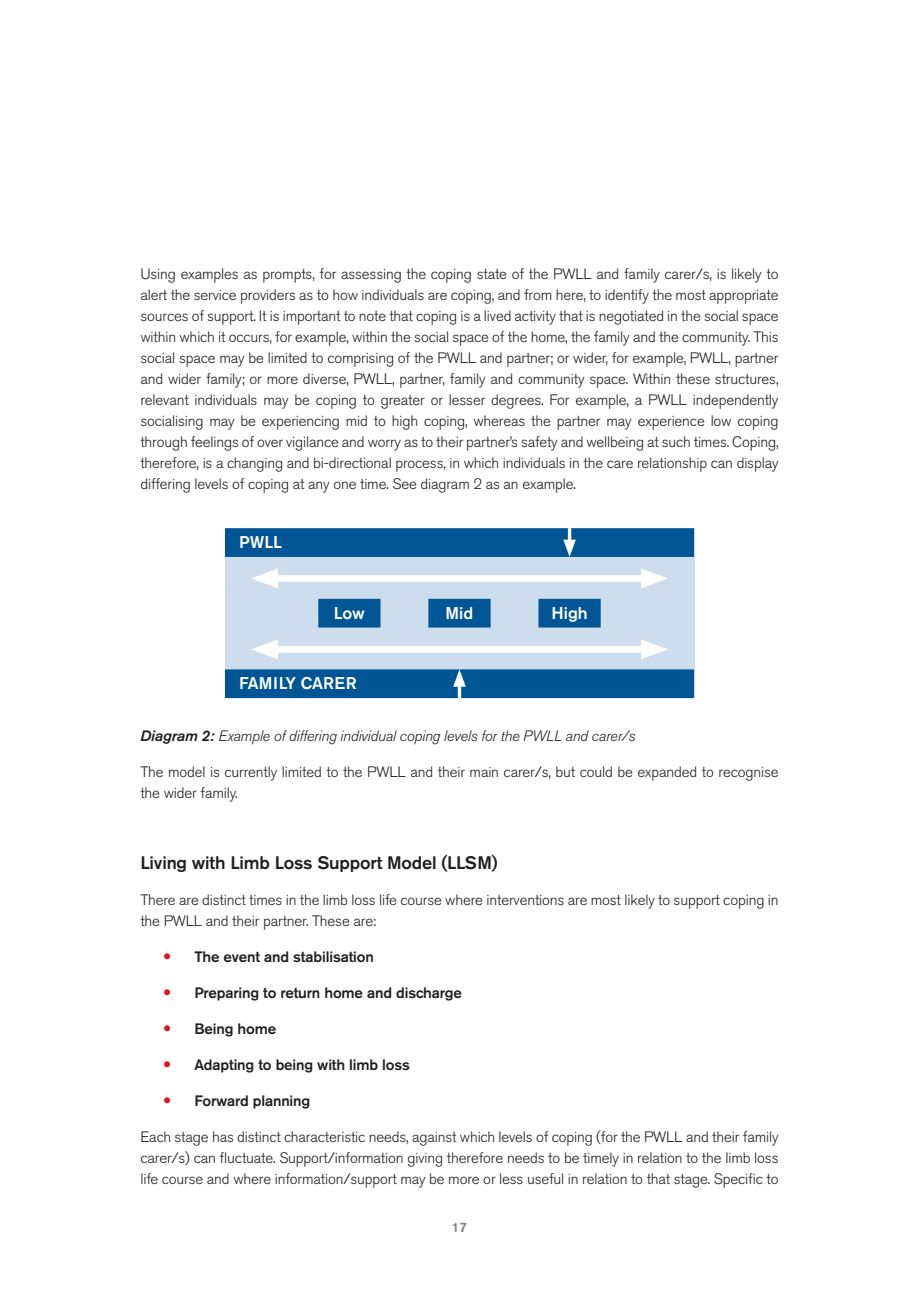
<style>
.page{position:relative;width:919px;height:1289px;background:#fff}
.page>*{position:absolute;margin:0;border:0;box-sizing:border-box;transform-origin:0 0}
.t1{font:500 18px "Akzidenz Grotesk BQ";letter-spacing:-.01em;color:#231f20}
.t2{font:500 16.8px "Akzidenz Grotesk BQ";color:#fff}
.t3{font:300 15px/21px "Akzidenz Grotesk BQ";letter-spacing:-.01em;color:#231f20;text-align:justify}
.t4{font:500 15px "Akzidenz Grotesk BQ";letter-spacing:-.01em;color:#231f20}
.t5{font:italic 300 15px "Akzidenz Grotesk BQ";letter-spacing:-.01em;color:#231f20}
.t6{font:500 13.5px "Akzidenz Grotesk BQ";color:#808285}
.s1{font-family:"Akzidenz Grotesk BQ Med";font-weight:400}
.s2{font-family:"Fenway";font-weight:400;font-size:21px;color:#d7171f}
</style>
<div class="page">
<div style="left:225px;top:528px;width:469px;height:170px;background:#cedded"></div>
<div style="left:225px;top:528px;width:469px;height:29px;background:#005595"></div>
<div style="left:538px;top:599px;width:62px;height:28px;background:#005595"></div>
<div style="left:318px;top:599px;width:62px;height:28px;background:#005595"></div>
<div style="left:428px;top:599px;width:62px;height:28px;background:#005595"></div>
<div style="left:225px;top:669px;width:469px;height:29px;background:#005595"></div>
<div style="left:267px;top:575px;width:385px;height:7px;background:#fff"></div>
<svg style="left:251px;top:568px;width:27px;height:20px"></svg>
<svg style="left:641px;top:568px;width:27px;height:20px"></svg>
<div style="left:267px;top:646px;width:385px;height:6px;background:#fff"></div>
<svg style="left:251px;top:639px;width:27px;height:20px"></svg>
<svg style="left:641px;top:639px;width:27px;height:20px"></svg>
<hr style="left:568px;top:528px;width:3px;height:18px;background:#fff">
<svg style="left:563px;top:539px;width:13px;height:18px"></svg>
<hr style="left:458px;top:680px;width:3px;height:18px;background:#fff">
<svg style="left:453px;top:669px;width:13px;height:17px"></svg>
<p class="t3" style="left:140px;top:264px;width:639px">Using examples as prompts, for assessing the coping state of the PWLL and family carer/s, is likely to alert the service providers as to how individuals are coping, and from here, to identify the most appropriate sources of support. It is important to note that coping is a lived activity that is negotiated in the social space within which it occurs, for example, within the social space of the home, the family and the community. This social space may be limited to comprising of the PWLL and partner; or wider, for example, PWLL, partner and wider family; or more diverse, PWLL, partner, family and community space. Within these structures, relevant individuals may be coping to greater or lesser degrees. For example, a PWLL independently socialising may be experiencing mid to high coping, whereas the partner may experience low coping through feelings of over vigilance and worry as to their partner’s safety and wellbeing at such times. Coping, therefore, is a changing and bi-directional process, in which individuals in the care relationship can display differing levels of coping at any one time. See diagram 2 as an example.</p>
<p class="t2" style="left:239px;top:532px;width:44px">PWLL</p>
<p class="t2" style="left:334px;top:603px;width:32px">Low</p>
<p class="t2" style="left:445px;top:603px;width:29px">Mid</p>
<p class="t2" style="left:551px;top:603px;width:38px">High</p>
<p class="t2" style="left:239px;top:673px;width:119px">FAMILY CARER</p>
<p class="t5" style="left:140px;top:727px;width:496px"><span class="s1">Diagram 2:</span> Example of differing individual coping levels for the PWLL and carer/s</p>
<p class="t3" style="left:140px;top:761px;width:639px">The model is currently limited to the PWLL and their main carer/s, but could be expanded to recognise the wider family.</p>
<p class="t1" style="left:140px;top:852px;width:359px">Living with Limb Loss Support Model (LLSM)</p>
<p class="t3" style="left:140px;top:889px;width:639px">There are distinct times in the limb loss life course where interventions are most likely to support coping in the PWLL and their partner. These are:</p>
<p class="t4" style="left:163px;top:947px;width:212px"><span class="s2">•</span> The event and stabilisation</p>
<p class="t4" style="left:163px;top:983px;width:300px"><span class="s2">•</span> Preparing to return home and discharge</p>
<p class="t4" style="left:163px;top:1019px;width:115px"><span class="s2">•</span> Being home</p>
<p class="t4" style="left:163px;top:1055px;width:248px"><span class="s2">•</span> Adapting to being with limb loss</p>
<p class="t4" style="left:163px;top:1091px;width:149px"><span class="s2">•</span> Forward planning</p>
<p class="t3" style="left:140px;top:1126px;width:639px">Each stage has distinct characteristic needs, against which levels of coping (for the PWLL and their family carer/s) can fluctuate. Support/information giving therefore needs to be timely in relation to the limb loss life course and where information/support may be more or less useful in relation to that stage. Specific to</p>
<p class="t6" style="left:452px;top:1219px;width:17px">17</p>
</div>
